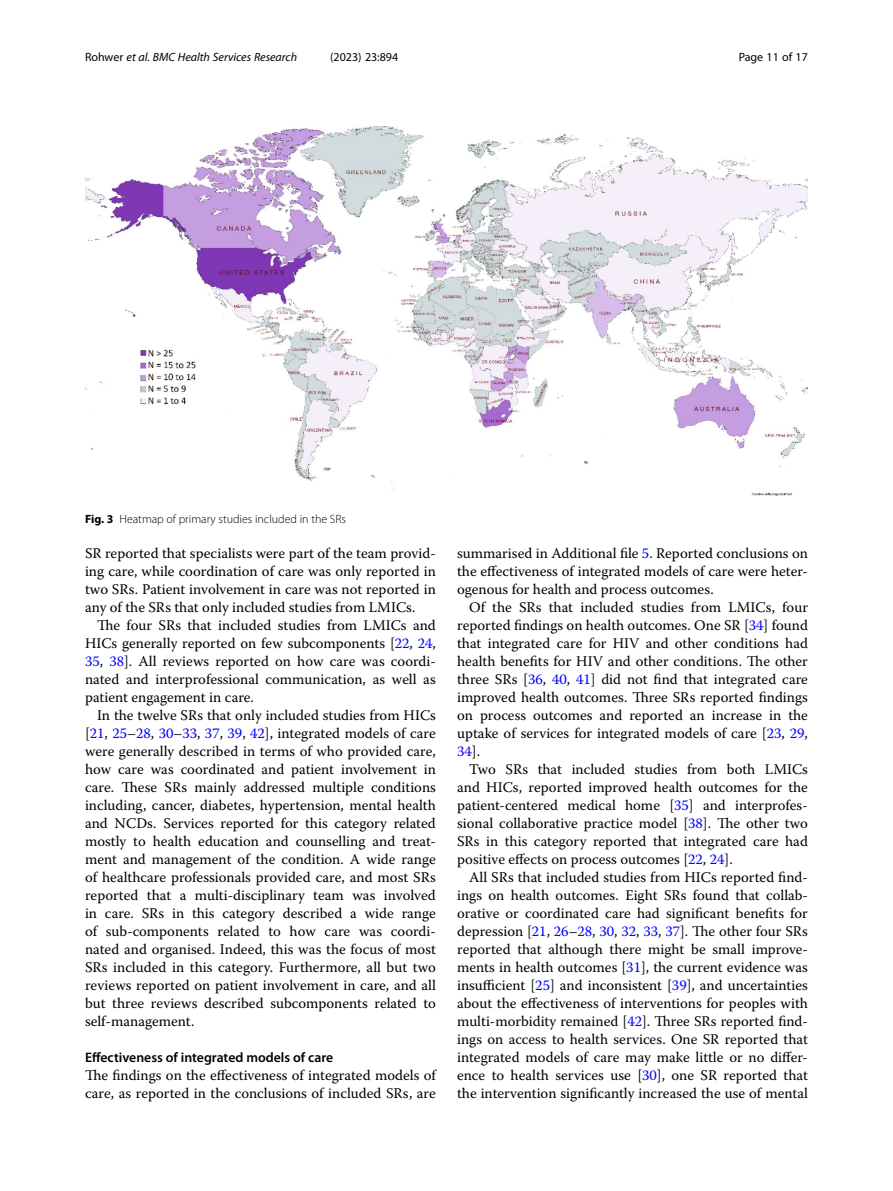
<style>
.page{position:relative;width:893px;height:1191px;background:#fff}
.page>*{position:absolute;margin:0;border:0;box-sizing:border-box;transform-origin:0 0}
.Body_Text_Indent{font:14.7px/18px "Warnock Pro";color:#000;text-align:justify}
.Body_Text{font:14.7px/18px "Warnock Pro";color:#000}
.Head_2{font:600 13.8px "Myriad Pro";color:#000}
.Figure_Caption{font:300 12px "Myriad Pro";color:#000}
.t1{font:italic 12px "Myriad Pro";color:#000}
.t2{font:12px "Myriad Pro";color:#000}
.s1{font-style:normal}
.s2{font-weight:700}
.s3{color:#00f}
</style>
<div class="page">
<img style="left:85px;top:126px;width:723px;height:370px">
<p class="t1" style="left:85px;top:50px;width:214px"><span class="s1">Rohwer</span> et al. BMC Health Services Research</p>
<p class="t2" style="left:330px;top:50px;width:70px">(2023) 23:894</p>
<p class="t2" style="left:739px;top:50px;width:71px">Page 11 of 17</p>
<p class="Figure_Caption" style="left:85px;top:512px;width:262px"><span class="s2">Fig. 3</span> Heatmap of primary studies included in the SRs</p>
<p class="Body_Text_Indent" style="left:85px;top:544px;width:352px">SR reported that specialists were part of the team provid&shy;ing care, while coordination of care was only reported in two SRs. Patient involvement in care was not reported in any of the SRs that only included studies from LMICs.</p>
<p class="Body_Text_Indent" style="left:85px;top:616px;width:352px;text-indent:12px">The four SRs that included studies from LMICs and HICs generally reported on few subcomponents [<span class="s3">22</span>, <span class="s3">24</span>, <span class="s3">35</span>, <span class="s3">38</span>]. All reviews reported on how care was coordi&shy;nated and interprofessional communication, as well as patient engagement in care.</p>
<p class="Body_Text_Indent" style="left:85px;top:706px;width:352px;text-indent:12px">In the twelve SRs that only included studies from HICs [<span class="s3">21</span>, <span class="s3">25</span>–<span class="s3">28</span>, <span class="s3">30</span>–<span class="s3">33</span>, <span class="s3">37</span>, <span class="s3">39</span>, <span class="s3">42</span>], integrated models of care were generally described in terms of who provided care, how care was coordinated and patient involvement in care. These SRs mainly addressed multiple conditions including, cancer, diabetes, hypertension, mental health and NCDs. Services reported for this category related mostly to health education and counselling and treat&shy;ment and management of the condition. A wide range of healthcare professionals provided care, and most SRs reported that a multi-disciplinary team was involved in care. SRs in this category described a wide range of sub-components related to how care was coordi&shy;nated and organised. Indeed, this was the focus of most SRs included in this category. Furthermore, all but two reviews reported on patient involvement in care, and all but three reviews described subcomponents related to self-management.</p>
<p class="Head_2" style="left:85px;top:1049px;width:250px">Effectiveness of integrated models of care</p>
<p class="Body_Text" style="left:85px;top:1066px;width:352px">The findings on the effectiveness of integrated models of care, as reported in the conclusions of included SRs, are</p>
<p class="Body_Text" style="left:457px;top:544px;width:352px;text-align:justify">summarised in Additional file <span class="s3">5</span>. Reported conclusions on the effectiveness of integrated models of care were heter&shy;ogenous for health and process outcomes.</p>
<p class="Body_Text_Indent" style="left:457px;top:598px;width:352px;text-indent:12px">Of the SRs that included studies from LMICs, four reported findings on health outcomes. One SR [<span class="s3">34</span>] found that integrated care for HIV and other conditions had health benefits for HIV and other conditions. The other three SRs [<span class="s3">36</span>, <span class="s3">40</span>, <span class="s3">41</span>] did not find that integrated care improved health outcomes. Three SRs reported findings on process outcomes and reported an increase in the uptake of services for integrated models of care [<span class="s3">23</span>, <span class="s3">29</span>, <span class="s3">34</span>].</p>
<p class="Body_Text_Indent" style="left:457px;top:760px;width:352px;text-indent:12px">Two SRs that included studies from both LMICs and HICs, reported improved health outcomes for the patient-centered medical home [<span class="s3">35</span>] and interprofes&shy;sional collaborative practice model [<span class="s3">38</span>]. The other two SRs in this category reported that integrated care had positive effects on process outcomes [<span class="s3">22</span>, <span class="s3">24</span>].</p>
<p class="Body_Text_Indent" style="left:457px;top:868px;width:352px;text-indent:12px">All SRs that included studies from HICs reported find&shy;ings on health outcomes. Eight SRs found that collab&shy;orative or coordinated care had significant benefits for depression [<span class="s3">21</span>, <span class="s3">26</span>–<span class="s3">28</span>, <span class="s3">30</span>, <span class="s3">32</span>, <span class="s3">33</span>, <span class="s3">37</span>]. The other four SRs reported that although there might be small improve&shy;ments in health outcomes [<span class="s3">31</span>], the current evidence was insufficient [<span class="s3">25</span>] and inconsistent [<span class="s3">39</span>], and uncertainties about the effectiveness of interventions for peoples with multi-morbidity remained [<span class="s3">42</span>]. Three SRs reported find&shy;ings on access to health services. One SR reported that integrated models of care may make little or no differ&shy;ence to health services use [<span class="s3">30</span>], one SR reported that the intervention significantly increased the use of mental</p>
</div>
